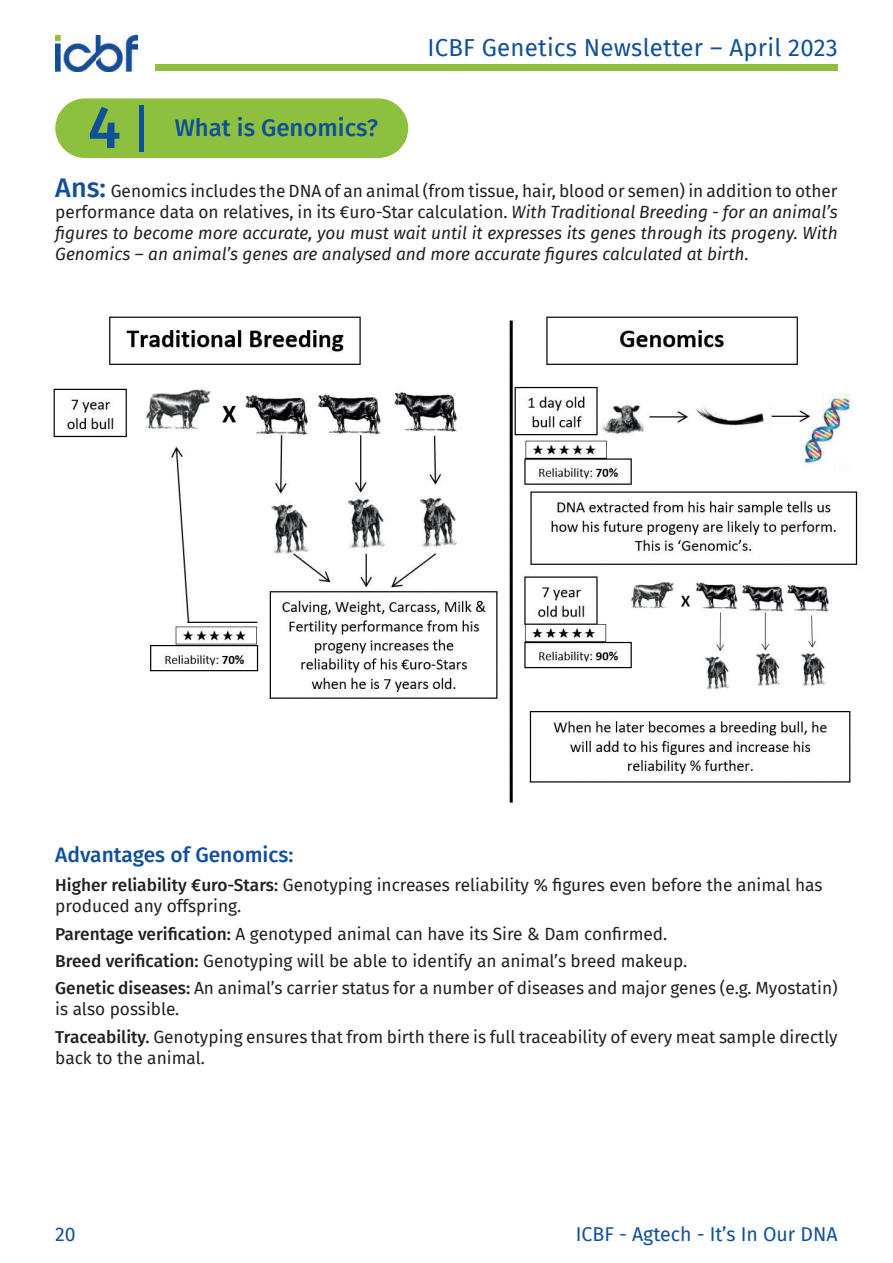
<style>
.page{position:relative;width:893px;height:1263px;background:#fff}
.page>*{position:absolute;margin:0;border:0;box-sizing:border-box;transform-origin:0 0}
.t1{font:500 60px "Fira Sans";color:#0f5099}
.t2{font:24px "Fira Sans";letter-spacing:.01em;color:#0f5099}
.t3{font:500 24px "Fira Sans";color:#0f5099}
.t4{font:500 21px "Fira Sans";color:#0f5099}
.t5{font:19.5px "Fira Sans";color:#0f5099}
.t6{font:17.25px/27.5px "Fira Sans";color:#231f20}
.t7{font:italic 17.25px/21px "Fira Sans";color:#231f20;text-align:justify}
.s1{font-weight:500;font-style:normal;font-size:27px;color:#0f5099}
.s2{font-style:normal}
.s3{font-weight:500}
</style>
<div class="page">
<img style="left:55px;top:35px;width:83px;height:36px">
<div style="left:155px;top:65px;width:683px;height:6px;background:#8cc03e"></div>
<img style="left:52px;top:316px;width:808px;height:487px">
<div style="left:55px;top:98px;width:353px;height:60px;background:#8cc03e;border-radius:30px"></div>
<div style="left:139px;top:105px;width:5px;height:47px;background:#0f5099"></div>
<h2 class="t2" style="left:427px;top:29px;width:412px">ICBF Genetics Newsletter – April 2023</h2>
<h1 class="t1" style="left:88px;top:79px;width:35px">4</h1>
<h2 class="t3" style="left:175px;top:108px;width:205px">What is Genomics?</h2>
<p class="t7" style="left:55px;top:181px;width:784px"><span class="s1">Ans:</span> <span class="s2">Genomics includes the DNA of an animal (from tissue, hair, blood or semen) in addition to other performance data on relatives, in its €uro-Star calculation.</span> With Traditional Breeding - for an animal’s figures to become more accurate, you must wait until it expresses its genes through its progeny. With Genomics – an animal’s genes are analysed and more accurate figures calculated at birth.</p>
<p class="t4" style="left:55px;top:837px;width:240px">Advantages of Genomics:</p>
<p class="t6" style="left:55px;top:874px;width:769px;line-height:21px"><span class="s3">Higher reliability €uro-Stars:</span> Genotyping increases reliability % figures even before the animal has produced any offspring.</p>
<p class="t6" style="left:55px;top:919px;width:784px"><span class="s3">Parentage verification:</span> A genotyped animal can have its Sire &amp; Dam confirmed.<br><span class="s3">Breed verification:</span> Genotyping will be able to identify an animal’s breed makeup.<br><span class="s3">Genetic diseases:</span> An animal’s carrier status for a number of diseases and major genes (e.g. Myostatin)</p>
<p class="t6" style="left:55px;top:995px;width:784px">is also possible.<br><span class="s3">Traceability.</span> Genotyping ensures that from birth there is full traceability of every meat sample directly</p>
<p class="t6" style="left:55px;top:1043px;width:151px">back to the animal.</p>
<p class="t5" style="left:55px;top:1219px;width:22px">20</p>
<p class="t5" style="left:576px;top:1219px;width:263px">ICBF - Agtech - It’s In Our DNA</p>
</div>
